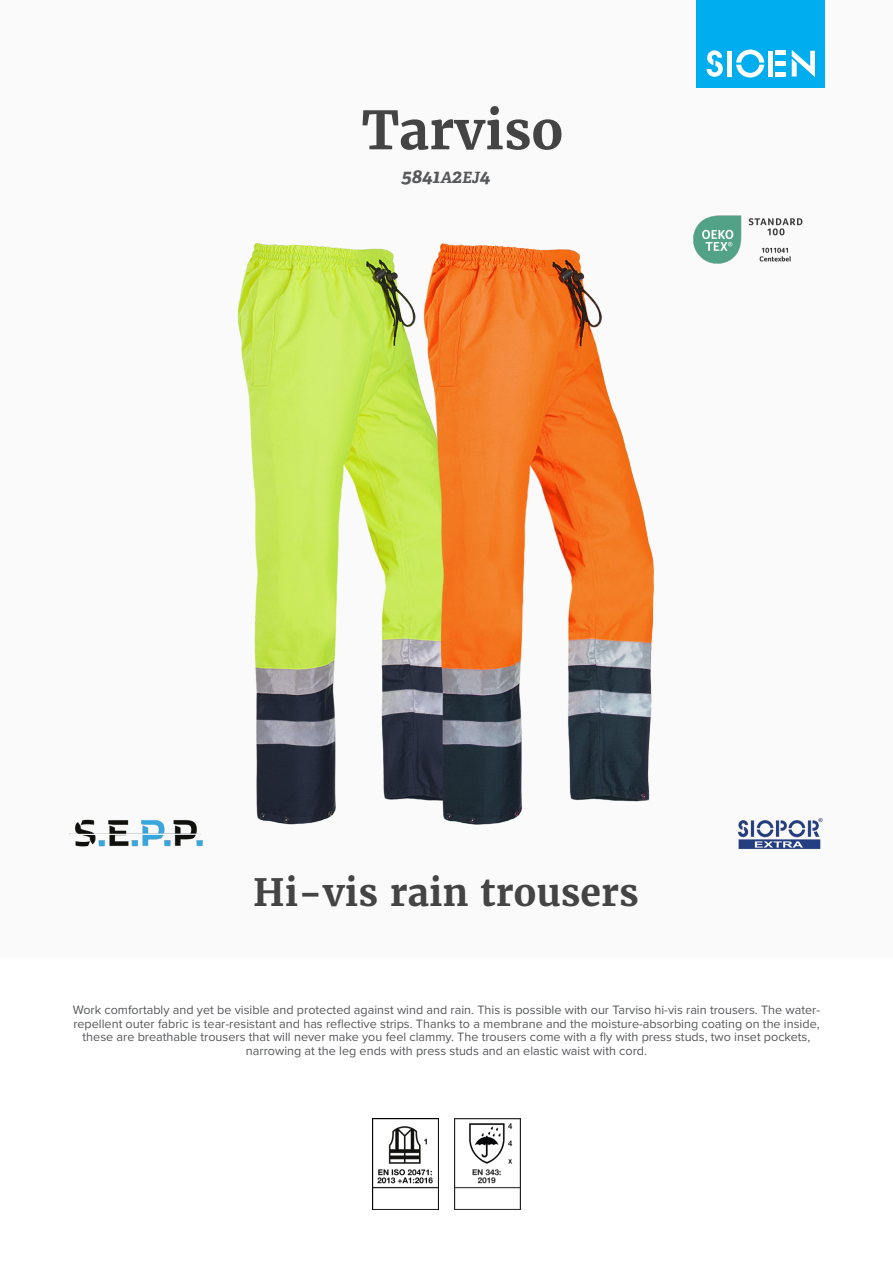
<style>
.page{position:relative;width:893px;height:1263px;background:#fff}
.page>*{position:absolute;margin:0;border:0;box-sizing:border-box;transform-origin:0 0}
.product_name{font:700 52.5px "Merriweather";color:#444}
.product_h2{font:700 37.5px "Merriweather";color:#444}
.product_ref{font:italic 700 19.5px "Adelle";color:#57585a}
.product_description{font:12.6px/13.6px "Proxima Nova";color:#57585a;text-align:center}
.s1{font-size:15.6px}
</style>
<div class="page">
<div style="left:0;top:0;width:893px;height:957px;background:#fafafa"></div>
<div style="left:697px;top:0;width:128px;height:88px;background:#00aeef"></div>
<svg style="left:707px;top:50px;width:16px;height:27px"></svg>
<svg style="left:736px;top:50px;width:28px;height:28px"></svg>
<div style="left:727px;top:51px;width:5px;height:26px;background:#fff"></div>
<div style="left:768px;top:51px;width:5px;height:26px;background:#fff"></div>
<div style="left:775px;top:72px;width:11px;height:5px;background:#fff"></div>
<div style="left:775px;top:61px;width:11px;height:5px;background:#fff"></div>
<hr style="left:775px;top:51px;width:11px;height:4px;background:#fff">
<svg style="left:792px;top:50px;width:23px;height:27px"></svg>
<img style="left:783px;top:818px;width:40px;height:31px">
<img style="left:69px;top:819px;width:41px;height:28px">
<img style="left:783px;top:218px;width:20px;height:44px">
<img style="left:372px;top:1118px;width:66px;height:92px">
<img style="left:454px;top:1118px;width:67px;height:92px">
<img style="left:110px;top:243px;width:188px;height:604px">
<img style="left:298px;top:215px;width:485px;height:634px">
<p class="product_name" style="left:362px;top:97px;width:203px">Tarviso</p>
<p class="product_ref" style="left:402px;top:164px;width:90px">5841<span class="s1">A</span>2<span class="s1">EJ</span>4</p>
<p class="product_h2" style="left:253px;top:868px;width:387px">Hi-vis rain trousers</p>
<p class="product_description" style="left:73px;top:1002px;width:749px">Work comfortably and yet be visible and protected against wind and rain. This is possible with our Tarviso hi-vis rain trousers. The water&shy;repellent outer fabric is tear-resistant and has reflective strips. Thanks to a membrane and the moisture-absorbing coating on the inside, these are breathable trousers that will never make you feel clammy. The trousers come with a fly with press studs, two inset pockets, narrowing at the leg ends with press studs and an elastic waist with cord.</p>
</div>
